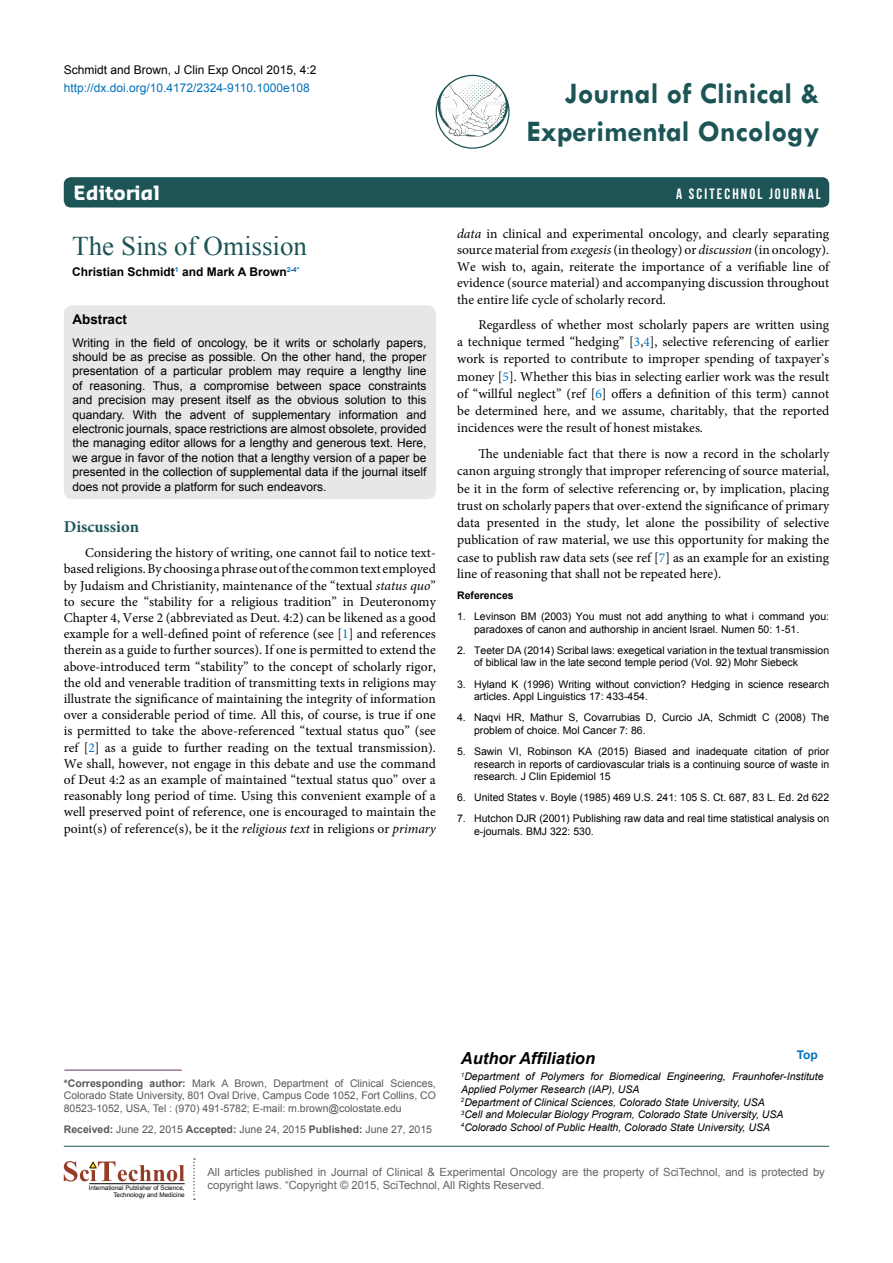
<style>
.page{position:relative;width:893px;height:1263px;background:#fff}
.page>*{position:absolute;margin:0;border:0;box-sizing:border-box;transform-origin:0 0}
.t1{font:700 30px/37.5px "Tw Cen";color:#1d5557;text-align:right}
.t2{font:27px "Times New Roman";color:#1d5557}
.t3{font:700 19.2px "Sansa";color:#fff}
.t4{font:italic 700 16.5px "Arial";color:#000}
.t5{font:700 16.5px "Minion Pro";color:#1d5557}
.t6{font:15px "Bebas Neue";letter-spacing:.14em;color:#fff}
.t7{font:13.5px/16.2px "Minion Pro";color:#000;text-align:justify}
.t8{font:700 13.5px "Arial";color:#000}
.t9{font:12px/14.4px "Arial";color:#000;text-align:justify}
.t10{font:12px "Arial";color:#0072bc}
.t11{font:700 12px "Arial";color:#000}
.t12{font:700 12px "Arial";color:#0072bc}
.t13{font:11.25px "Arial";color:#636466}
.t14{font:10.5px/12.6px "Arial";color:#000}
.t15{font:italic 10.5px/12.6px "Arial";color:#000}
.t16{font:10.5px/12.6px "Arial";color:#58595b;text-align:justify}
.t17{font:700 10.5px "Arial";color:#000}
.t18{font:6.3px "Arial";color:#000}
.s1{font-style:italic}
.s2{color:#0072bc}
.s3{font-weight:700}
</style>
<div class="page">
<div style="left:64px;top:177px;width:765px;height:30px;background:#1d5557;border-radius:7px"></div>
<hr style="left:64px;top:1146px;width:765px;height:1px;background:#1d5557">
<svg style="left:436px;top:75px;width:73px;height:62px"></svg>
<div style="left:436px;top:75px;width:74px;height:74px;border:1px solid #1d5557;border-radius:50%"></div>
<svg style="left:193px;top:1158px;width:2px;height:42px"></svg>
<svg style="left:64px;top:1161px;width:121px;height:20px"></svg>
<hr style="left:89px;top:1183px;width:96px;height:1px;background:#000">
<div style="left:64px;top:305px;width:372px;height:194px;background:#e6e7e8;border-radius:9px"></div>
<hr style="left:64px;top:1070px;width:118px;height:1px;background:#693163">
<p class="t9" style="left:64px;top:62px;width:254px">Schmidt and Brown, J Clin Exp Oncol 2015, 4:2</p>
<p class="t10" style="left:64px;top:80px;width:247px">http://dx.doi.org/10.4172/2324-9110.1000e108</p>
<h1 class="t1" style="left:526px;top:74px;width:294px">Journal of Clinical &amp;<br>Experimental Oncology</h1>
<h3 class="t3" style="left:74px;top:181px;width:88px">Editorial</h3>
<p class="t6" style="left:676px;top:186px;width:146px">A SCITECHNOL JOURNAL</p>
<h2 class="t2" style="left:72px;top:228px;width:236px">The Sins of Omission</h2>
<p class="t11" style="left:72px;top:264px;width:229px">Christian Schmidt<sup>1</sup> and Mark A Brown<sup>2</sup><sup>-</sup><sup>4*</sup></p>
<p class="t8" style="left:72px;top:310px;width:56px">Abstract</p>
<p class="t9" style="left:72px;top:335px;width:355px">Writing in the field of oncology, be it writs or scholarly papers, should be as precise as possible. On the other hand, the proper presentation of a particular problem may require a lengthy line of reasoning. Thus, a compromise between space constraints and precision may present itself as the obvious solution to this quandary. With the advent of supplementary information and electronic journals, space restrictions are almost obsolete, provided the managing editor allows for a lengthy and generous text. Here, we argue in favor of the notion that a lengthy version of a paper be presented in the collection of supplemental data if the journal itself does not provide a platform for such endeavors.</p>
<p class="t5" style="left:64px;top:515px;width:77px">Discussion</p>
<p class="t7" style="left:64px;top:545px;width:374px;text-indent:21px">Considering the history of writing, one cannot fail to notice text&shy;based religions. By choosing a phrase out of the common text employed by Judaism and Christianity, maintenance of the “textual <span class="s1">status quo</span>” to secure the “stability for a religious tradition” in Deuteronomy Chapter 4, Verse 2 (abbreviated as Deut. 4:2) can be likened as a good example for a well-defined point of reference (see [<span class="s2">1</span>] and references therein as a guide to further sources). If one is permitted to extend the above-introduced term “stability” to the concept of scholarly rigor, the old and venerable tradition of transmitting texts in religions may illustrate the significance of maintaining the integrity of information over a considerable period of time. All this, of course, is true if one is permitted to take the above-referenced “textual status quo” (see ref [<span class="s2">2</span>] as a guide to further reading on the textual transmission).<br>We shall, however, not engage in this debate and use the command of Deut 4:2 as an example of maintained “textual status quo” over a reasonably long period of time. Using this convenient example of a well preserved point of reference, one is encouraged to maintain the point(s) of reference(s), be it the <span class="s1">religious text</span> in religions or <span class="s1">primary</span></p>
<p class="t7" style="left:457px;top:225px;width:374px"><span class="s1">data</span> in clinical and experimental oncology, and clearly separating source material from <span class="s1">exegesis</span>(in theology) or <span class="s1">discussion</span> (in oncology).<br>We wish to, again, reiterate the importance of a verifiable line of evidence (source material) and accompanying discussion throughout the entire life cycle of scholarly record.</p>
<p class="t7" style="left:457px;top:316px;width:374px;line-height:17.2px;text-indent:21px">Regardless of whether most scholarly papers are written using a technique termed “hedging” [<span class="s2">3</span>,<span class="s2">4</span>], selective referencing of earlier work is reported to contribute to improper spending of taxpayer’s money [<span class="s2">5</span>]. Whether this bias in selecting earlier work was the result of “willful neglect” (ref [<span class="s2">6</span>] offers a definition of this term) cannot be determined here, and we assume, charitably, that the reported incidences were the result of honest mistakes.</p>
<p class="t7" style="left:457px;top:445px;width:374px;line-height:17.1px;text-indent:21px">The undeniable fact that there is now a record in the scholarly canon arguing strongly that improper referencing of source material, be it in the form of selective referencing or, by implication, placing trust on scholarly papers that over-extend the significance of primary data presented in the study, let alone the possibility of selective publication of raw material, we use this opportunity for making the case to publish raw data sets (see ref [<span class="s2">7</span>] as an example for an existing line of reasoning that shall not be repeated here).</p>
<p class="t17" style="left:457px;top:588px;width:58px">References</p>
<p class="t14" style="left:474px;top:610px;width:357px;text-indent:-17px">1. Levinson BM (2003) You must not add anything to what i command you: paradoxes of canon and authorship in ancient Israel. Numen 50: 1-51.</p>
<p class="t14" style="left:474px;top:644px;width:357px;text-indent:-17px">2. Teeter DA (2014) Scribal laws: exegetical variation in the textual transmission of biblical law in the late second temple period (Vol. 92) Mohr Siebeck</p>
<p class="t14" style="left:474px;top:678px;width:357px;text-indent:-17px">3. Hyland K (1996) Writing without conviction? Hedging in science research articles. Appl Linguistics 17: 433-454.</p>
<p class="t14" style="left:474px;top:711px;width:357px;text-indent:-17px">4. Naqvi HR, Mathur S, Covarrubias D, Curcio JA, Schmidt C (2008) The problem of choice. Mol Cancer 7: 86.</p>
<p class="t14" style="left:474px;top:745px;width:357px;text-align:justify;text-indent:-17px">5. Sawin VI, Robinson KA (2015) Biased and inadequate citation of prior research in reports of cardiovascular trials is a continuing source of waste in research. J Clin Epidemiol 15</p>
<p class="t14" style="left:457px;top:791px;width:374px">6. United States v. Boyle (1985) 469 U.S. 241: 105 S. Ct. 687, 83 L. Ed. 2d 622</p>
<p class="t14" style="left:474px;top:812px;width:357px;text-indent:-17px">7. Hutchon DJR (2001) Publishing raw data and real time statistical analysis on e-journals. BMJ 322: 530.</p>
<p class="t16" style="left:64px;top:1077px;width:374px"><span class="s3">*Corresponding author:</span> Mark A Brown, Department of Clinical Sciences, Colorado State University, 801 Oval Drive, Campus Code 1052, Fort Collins, CO 80523-1052, USA, Tel : (970) 491-5782; E-mail: m.brown@colostate.edu</p>
<p class="t16" style="left:64px;top:1123px;width:370px"><span class="s3">Received:</span> June 22, 2015 <span class="s3">Accepted:</span> June 24, 2015 <span class="s3">Published:</span> June 27, 2015</p>
<p class="t4" style="left:461px;top:1047px;width:136px">Author Affiliation</p>
<p class="t12" style="left:797px;top:1047px;width:23px">Top</p>
<p class="t15" style="left:461px;top:1070px;width:364px"><sup>1</sup>Department of Polymers for Biomedical Engineering, Fraunhofer-Institute Applied Polymer Research (IAP), USA<br><sup>2</sup>Department of Clinical Sciences, Colorado State University, USA<br><sup>3</sup>Cell and Molecular Biology Program, Colorado State University, USA <sup>4</sup>Colorado School of Public Health, Colorado State University, USA</p>
<p class="t13" style="left:207px;top:1164px;width:619px">All articles published in Journal of Clinical &amp; Experimental Oncology are the property of SciTechnol, and is protected by</p>
<p class="t18" style="left:89px;top:1183px;width:97px">International Publisher of Science,</p>
<p class="t13" style="left:207px;top:1178px;width:339px">copyright laws. “Copyright © 2015, SciTechnol, All Rights Reserved.</p>
<p class="t18" style="left:113px;top:1191px;width:73px">Technology and Medicine</p>
</div>
